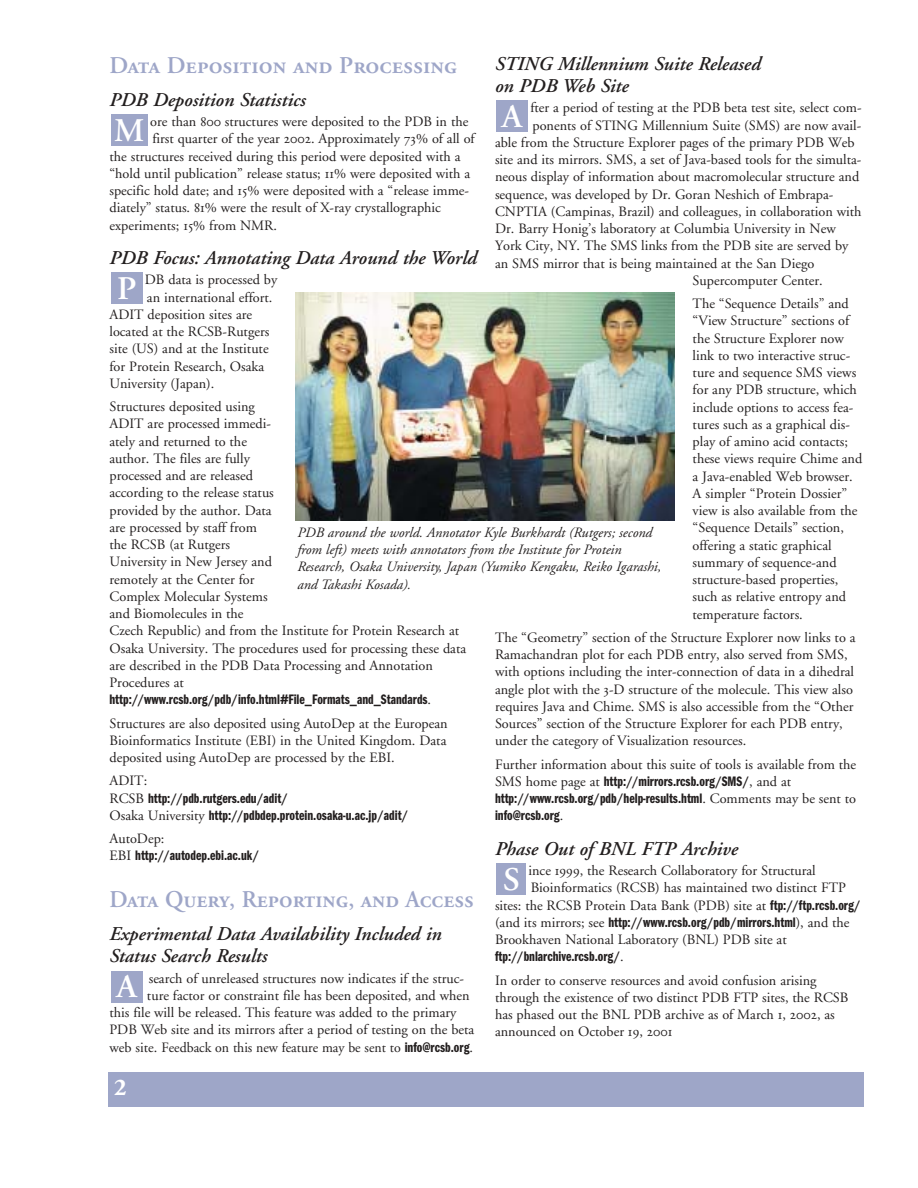
<style>
.page{position:relative;width:918px;height:1188px;background:#fff}
.page>*{position:absolute;margin:0;border:0;box-sizing:border-box;transform-origin:0 0}
.t1{font:600 33px "Adobe Garamond";color:#fff}
.t2{font:24px "Adobe Garamond Semibold SC";color:#9ea6c8}
.t3{font:700 24px "Adobe Garamond";color:#fff}
.t4{font:19.5px/22.5px "Adobe Garamond Semibold Italic Os F";color:#231f1f}
.t5{font:14.25px/17.2px "Adobe Garamond Os Fig";color:#231f1f}
.t6{font:14.25px/17.2px "Franklin Gothic EF Demi Comp";color:#231f1f}
.t7{font:14.25px/17.2px "Adobe Garamond Italic Os F";color:#231f1f}
.s1{font-family:"Adobe Garamond Os Fig"}
.s2{font-family:"Franklin Gothic EF Demi Comp"}
</style>
<div class="page">
<div style="left:108px;top:1072px;width:756px;height:35px;background:#9ea6c8"></div>
<div style="left:497px;top:863px;width:29px;height:32px;background:#9ea6c8"></div>
<div style="left:497px;top:100px;width:31px;height:32px;background:#9ea6c8"></div>
<div style="left:111px;top:971px;width:31px;height:32px;background:#9ea6c8"></div>
<div style="left:111px;top:272px;width:31px;height:32px;background:#9ea6c8"></div>
<div style="left:111px;top:114px;width:37px;height:32px;background:#9ea6c8"></div>
<img style="left:296px;top:292px;width:379px;height:228px">
<h3 class="t4" style="left:495px;top:54px;width:267px">STING Millennium Suite Released on PDB Web Site</h3>
<p class="t5" style="left:530px;top:100px;width:333px">fter a period of testing at the PDB beta test site, select com-</p>
<p class="t5" style="left:533px;top:117px;width:330px">ponents of STING Millennium Suite (SMS) are now avail-</p>
<p class="t5" style="left:495px;top:135px;width:361px">able from the Structure Explorer pages of the primary PDB Web</p>
<p class="t5" style="left:495px;top:152px;width:368px">site and its mirrors. SMS, a set of Java-based tools for the simulta-</p>
<p class="t5" style="left:495px;top:169px;width:366px">neous display of information about macromolecular structure and</p>
<p class="t5" style="left:495px;top:186px;width:340px">sequence, was developed by Dr. Goran Neshich of Embrapa-</p>
<p class="t5" style="left:495px;top:204px;width:368px">CNPTIA (Campinas, Brazil) and colleagues, in collaboration with</p>
<p class="t5" style="left:495px;top:221px;width:342px">Dr. Barry Honig’s laboratory at Columbia University in New</p>
<p class="t5" style="left:495px;top:238px;width:355px">York City, NY. The SMS links from the PDB site are served by</p>
<p class="t5" style="left:495px;top:255px;width:321px">an SMS mirror that is being maintained at the San Diego</p>
<p class="t5" style="left:693px;top:273px;width:132px">Supercomputer Center.</p>
<p class="t5" style="left:693px;top:296px;width:171px">The “Sequence Details” and “View Structure” sections of the Structure Explorer now link to two interactive struc&shy;ture and sequence SMS views for any PDB structure, which include options to access fea&shy;tures such as a graphical dis&shy;play of amino acid contacts; these views require Chime and a Java-enabled Web browser.<br>A simpler “Protein Dossier” view is also available from the “Sequence Details” section, offering a static graphical summary of sequence-and structure-based properties, such as relative entropy and temperature factors.</p>
<p class="t5" style="left:495px;top:630px;width:362px">The “Geometry” section of the Structure Explorer now links to a Ramachandran plot for each PDB entry, also served from SMS, with options including the inter-connection of data in a dihedral angle plot with the 3-D structure of the molecule. This view also requires Java and Chime. SMS is also accessible from the “Other Sources” section of the Structure Explorer for each PDB entry, under the category of Visualization resources.</p>
<p class="t5" style="left:495px;top:756px;width:363px">Further information about this suite of tools is available from the</p>
<p class="t6" style="left:495px;top:774px;width:363px"><span class="s1">SMS home page at</span> http://mirrors.rcsb.org/SMS/<span class="s1">, and at </span>http://www.rcsb.org/pdb/help-results.html<span class="s1">. Comments may be sent to </span>info@rcsb.org<span class="s1">.</span></p>
<h3 class="t4" style="left:495px;top:839px;width:244px">Phase Out of BNL FTP Archive</h3>
<p class="t5" style="left:529px;top:863px;width:289px">ince 1999, the Research Collaboratory for Structural</p>
<p class="t5" style="left:531px;top:880px;width:317px">Bioinformatics (RCSB) has maintained two distinct FTP</p>
<p class="t5" style="left:495px;top:897px;width:367px">sites: the RCSB Protein Data Bank (PDB) site at <span class="s2">ftp://ftp.rcsb.org/</span></p>
<p class="t6" style="left:495px;top:915px;width:356px"><span class="s1">(and its mirrors; see</span> http://www.rcsb.org/pdb/mirrors.html<span class="s1">), and the</span></p>
<p class="t5" style="left:495px;top:932px;width:293px">Brookhaven National Laboratory (BNL) PDB site at</p>
<p class="t6" style="left:495px;top:949px;width:130px">ftp://bnlarchive.rcsb.org/<span class="s1">.</span></p>
<p class="t5" style="left:495px;top:972px;width:355px">In order to conserve resources and avoid confusion arising through the existence of two distinct PDB FTP sites, the RCSB has phased out the BNL PDB archive as of March 1, 2002, as announced on October 19, 2001</p>
<h2 class="t2" style="left:110px;top:55px;width:349px">Data Deposition and Processing</h2>
<h3 class="t4" style="left:110px;top:90px;width:198px">PDB Deposition Statistics</h3>
<p class="t5" style="left:150px;top:114px;width:320px">ore than 800 structures were deposited to the PDB in the</p>
<p class="t5" style="left:152px;top:131px;width:324px">first quarter of the year 2002. Approximately 73% of all of</p>
<p class="t5" style="left:109px;top:148px;width:353px">the structures received during this period were deposited with a</p>
<p class="t5" style="left:109px;top:166px;width:362px">“hold until publication” release status; 11% were deposited with a</p>
<p class="t5" style="left:109px;top:183px;width:361px">specific hold date; and 15% were deposited with a “release imme-</p>
<p class="t5" style="left:109px;top:200px;width:333px">diately” status. 81% were the result of X-ray crystallographic</p>
<p class="t5" style="left:109px;top:217px;width:169px">experiments; 15% from NMR.</p>
<h3 class="t4" style="left:110px;top:248px;width:369px">PDB Focus: Annotating Data Around the World</h3>
<p class="t5" style="left:145px;top:272px;width:134px">DB data is processed by</p>
<p class="t5" style="left:147px;top:289px;width:127px">an international effort.</p>
<p class="t5" style="left:109px;top:307px;width:144px">ADIT deposition sites are</p>
<p class="t5" style="left:109px;top:324px;width:161px">located at the RCSB-Rutgers</p>
<p class="t5" style="left:109px;top:341px;width:161px">site (US) and at the Institute</p>
<p class="t5" style="left:109px;top:358px;width:156px">for Protein Research, Osaka</p>
<p class="t5" style="left:109px;top:376px;width:106px">University (Japan).</p>
<p class="t5" style="left:109px;top:399px;width:358px">Structures deposited using<br>ADIT are processed immedi-<br>ately and returned to the<br>author. The files are fully<br>processed and are released<br>according to the release status<br>provided by the author. Data<br>are processed by staff from<br>the RCSB (at Rutgers<br>University in New Jersey and<br>remotely at the Center for<br>Complex Molecular Systems<br>and Biomolecules in the<br>Czech Republic) and from the Institute for Protein Research at<br>Osaka University. The procedures used for processing these data are described in the PDB Data Processing and Annotation<br>Procedures at</p>
<p class="t6" style="left:109px;top:692px;width:323px">http://www.rcsb.org/pdb/info.html#File_Formats_and_Standards<span class="s1">.</span></p>
<p class="t5" style="left:109px;top:715px;width:340px;text-align:justify">Structures are also deposited using AutoDep at the European Bioinformatics Institute (EBI) in the United Kingdom. Data deposited using AutoDep are processed by the EBI.</p>
<p class="t5" style="left:109px;top:773px;width:39px">ADIT:</p>
<p class="t6" style="left:109px;top:790px;width:300px"><span class="s1">RCSB</span> http://pdb.rutgers.edu/adit/<br><span class="s1">Osaka University</span> http://pdbdep.protein.osaka-u.ac.jp/adit/</p>
<p class="t5" style="left:109px;top:831px;width:57px">AutoDep:</p>
<p class="t6" style="left:109px;top:848px;width:151px"><span class="s1">EBI</span> http://autodep.ebi.ac.uk/</p>
<h2 class="t2" style="left:110px;top:889px;width:366px">Data Query, Reporting, and Access</h2>
<h3 class="t4" style="left:110px;top:924px;width:334px">Experimental Data Availability Included in<br>Status Search Results</h3>
<p class="t5" style="left:149px;top:970px;width:317px">search of unreleased structures now indicates if the struc-</p>
<p class="t5" style="left:147px;top:988px;width:324px">ture factor or constraint file has been deposited, and when</p>
<p class="t5" style="left:109px;top:1005px;width:348px">this file will be released. This feature was added to the primary</p>
<p class="t5" style="left:109px;top:1022px;width:366px">PDB Web site and its mirrors after a period of testing on the beta</p>
<p class="t5" style="left:109px;top:1039px;width:365px">web site. Feedback on this new feature may be sent to <span class="s2">info@rcsb.org</span>.</p>
<h1 class="t1" style="left:502px;top:103px;width:22px">A</h1>
<h1 class="t1" style="left:114px;top:117px;width:32px">M</h1>
<h1 class="t1" style="left:117px;top:275px;width:21px">P</h1>
<p class="t7" style="left:297px;top:525px;width:366px">PDB around the world. Annotator Kyle Burkhardt (Rutgers; second from left) meets with annotators from the Institute for Protein Research, Osaka University, Japan (Yumiko Kengaku, Reiko Igarashi, and Takashi Kosada).</p>
<h1 class="t1" style="left:503px;top:866px;width:18px">S</h1>
<h1 class="t1" style="left:116px;top:974px;width:22px">A</h1>
<h2 class="t3" style="left:114px;top:1078px;width:14px">2</h2>
</div>
